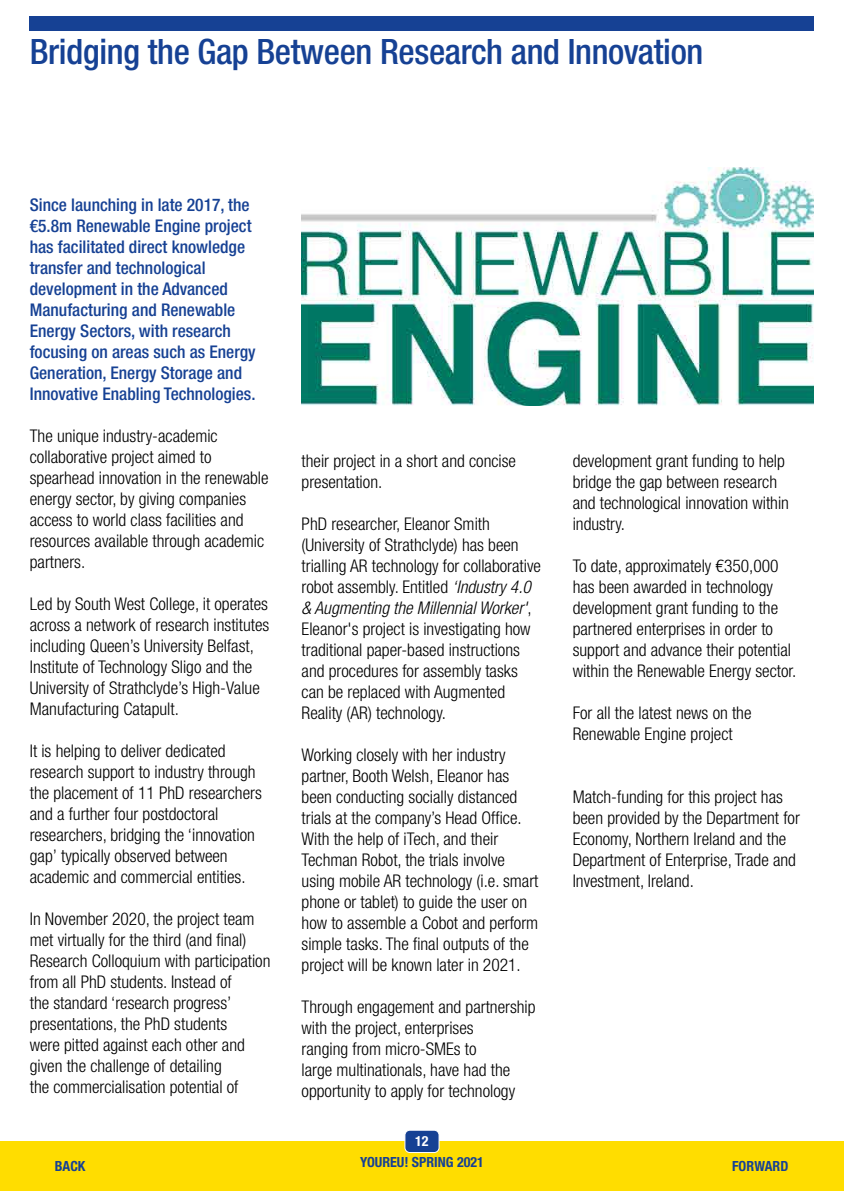
<style>
.page{position:relative;width:844px;height:1191px;background:#fff}
.page>*{position:absolute;margin:0;border:0;box-sizing:border-box;transform-origin:0 0}
.H2_-_Head{font:500 condensed 35px "Helvetica Neue LT Std";letter-spacing:-.01em;color:#164194}
.P_-_Body_text{font:300 condensed 17.5px/21px "Helvetica Neue LT Std";color:#000}
.P_-_Lead_in_paragrap{font:500 condensed 17.5px/21px "Helvetica Neue LT Std";color:#164194}
.t1{font:700 condensed 14px "Helvetica Neue LT Std";color:#164194}
.t2{font:700 condensed 14px "Helvetica Neue LT Std";color:#fff}
.s1{font-style:italic}
</style>
<div class="page">
<img style="left:301px;top:167px;width:512px;height:239px">
<div style="left:0;top:1141px;width:843px;height:50px;background:#fd0"></div>
<div style="left:405px;top:1130px;width:34px;height:22px;background:#164194;border-radius:5px"></div>
<div style="left:404px;top:1130px;width:35px;height:22px;border:1px solid #fff;border-radius:5px"></div>
<div style="left:30px;top:17px;width:784px;height:14px;background:#164194"></div>
<h2 class="H2_-_Head" style="left:30px;top:31px;width:675px">Bridging the Gap Between Research and Innovation</h2>
<p class="P_-_Lead_in_paragrap" style="left:30px;top:194px;width:227px">Since launching in late 2017, the €5.8m Renewable Engine project has facilitated direct knowledge transfer and technological development in the Advanced<br>Manufacturing and Renewable<br>Energy Sectors, with research focusing on areas such as Energy<br>Generation, Energy Storage and<br>Innovative Enabling Technologies.</p>
<p class="P_-_Body_text" style="left:30px;top:425px;width:240px">The unique industry-academic collaborative project aimed to spearhead innovation in the renewable energy sector, by giving companies access to world class facilities and resources available through academic partners.</p>
<p class="P_-_Body_text" style="left:30px;top:593px;width:241px">Led by South West College, it operates across a network of research institutes including Queen’s University Belfast, Institute of Technology Sligo and the University of Strathclyde’s High-Value Manufacturing Catapult.</p>
<p class="P_-_Body_text" style="left:30px;top:740px;width:233px">It is helping to deliver dedicated research support to industry through the placement of 11 PhD researchers and a further four postdoctoral researchers, bridging the ‘innovation gap’ typically observed between academic and commercial entities.</p>
<p class="P_-_Body_text" style="left:30px;top:908px;width:242px">In November 2020, the project team met virtually for the third (and final)<br>Research Colloquium with participation from all PhD students. Instead of<br>the standard ‘research progress’ presentations, the PhD students<br>were pitted against each other and given the challenge of detailing<br>the commercialisation potential of</p>
<p class="P_-_Body_text" style="left:301px;top:450px;width:216px">their project in a short and concise presentation.</p>
<p class="P_-_Body_text" style="left:301px;top:513px;width:241px">PhD researcher, Eleanor Smith (University of Strathclyde) has been trialling AR technology for collaborative robot assembly. Entitled <span class="s1">‘Industry 4.0 &amp; Augmenting the Millennial Worker'</span>, Eleanor's project is investigating how traditional paper-based instructions and procedures for assembly tasks can be replaced with Augmented Reality (AR) technology.</p>
<p class="P_-_Body_text" style="left:301px;top:744px;width:238px">Working closely with her industry partner, Booth Welsh, Eleanor has been conducting socially distanced trials at the company’s Head Office.<br>With the help of iTech, and their Techman Robot, the trials involve using mobile AR technology (i.e. smart phone or tablet) to guide the user on how to assemble a Cobot and perform simple tasks. The final outputs of the project will be known later in 2021.</p>
<p class="P_-_Body_text" style="left:301px;top:996px;width:235px">Through engagement and partnership with the project, enterprises<br>ranging from micro-SMEs to<br>large multinationals, have had the opportunity to apply for technology</p>
<p class="t2" style="left:415px;top:1132px;width:15px">12</p>
<p class="P_-_Body_text" style="left:572px;top:450px;width:218px">development grant funding to help bridge the gap between research and technological innovation within industry.</p>
<p class="P_-_Body_text" style="left:572px;top:555px;width:225px">To date, approximately €350,000 has been awarded in technology development grant funding to the partnered enterprises in order to support and advance their potential within the Renewable Energy sector.</p>
<p class="P_-_Body_text" style="left:572px;top:702px;width:180px">For all the latest news on the<br>Renewable Engine project</p>
<p class="P_-_Body_text" style="left:572px;top:786px;width:229px">Match-funding for this project has been provided by the Department for<br>Economy, Northern Ireland and the<br>Department of Enterprise, Trade and<br>Investment, Ireland.</p>
<p class="t1" style="left:55px;top:1157px;width:32px">BACK</p>
<p class="t1" style="left:360px;top:1153px;width:125px">YOUREU! SPRING 2021</p>
<p class="t1" style="left:732px;top:1157px;width:58px">FORWARD</p>
</div>
